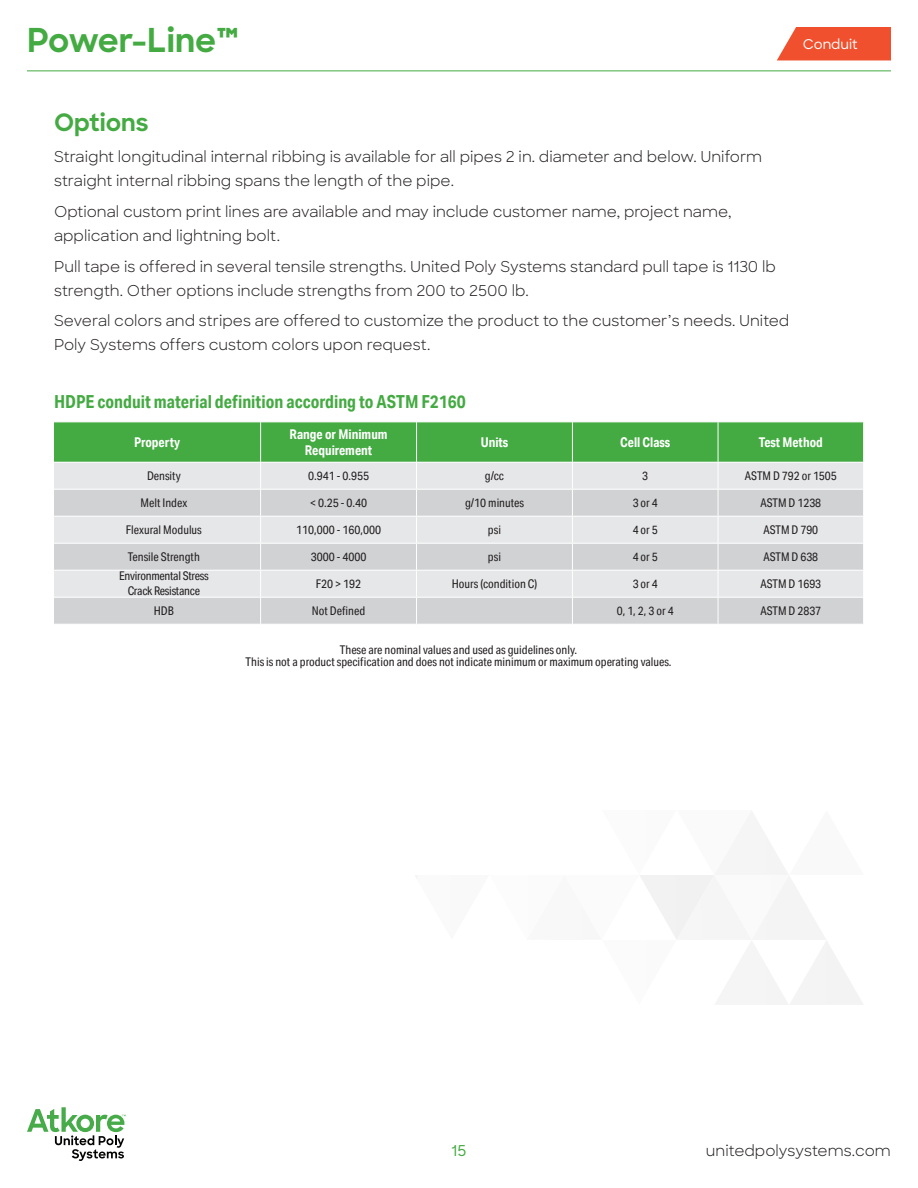
<style>
.page{position:relative;width:918px;height:1188px;background:#fff}
.page>*{position:absolute;margin:0;border:0;box-sizing:border-box;transform-origin:0 0}
.t1{font:700 33px "Sharp Sans";color:#44aa42}
.t2{font:700 24px "Sharp Sans";color:#44aa42}
.t3{font:700 18px "Aktiv Grotesk Cd";color:#44aa42}
.t4{font:15px/24px "Sharp Sans";color:#231f20}
.t5{font:500 15px "Sharp Sans";color:#44aa42}
.t6{font:700 13.5px/16.5px "Aktiv Grotesk Cd";color:#fff;text-align:center}
.t7{font:500 13.5px "Sharp Sans";color:#fff}
.t8{font:12px/12px "Aktiv Grotesk Cd";color:#231f20;text-align:center}
.t9{font:12px/15px "Aktiv Grotesk Cd";letter-spacing:-.02em;color:#231f20;text-align:center}
</style>
<div class="page">
<hr style="left:27px;top:70px;width:864px;height:1px;background:#44aa42">
<svg style="left:27px;top:1107px;width:99px;height:54px"></svg>
<svg style="left:415px;top:837px;width:448px;height:168px"></svg>
<svg style="left:54px;top:421px;width:810px;height:203px;background:#bfd4c1"></svg>
<svg style="left:777px;top:27px;width:114px;height:33px;background:#f15e3f"></svg>
<h1 class="t1" style="left:27px;top:15px;width:213px">Power-Line™</h1>
<p class="t7" style="left:803px;top:34px;width:56px">Conduit</p>
<h2 class="t2" style="left:54px;top:105px;width:96px">Options</h2>
<p class="t4" style="left:54px;top:144px;width:710px">Straight longitudinal internal ribbing is available for all pipes 2 in. diameter and below. Uniform straight internal ribbing spans the length of the pipe.</p>
<p class="t4" style="left:54px;top:199px;width:679px">Optional custom print lines are available and may include customer name, project name, application and lightning bolt.</p>
<p class="t4" style="left:54px;top:253px;width:723px">Pull tape is offered in several tensile strengths. United Poly Systems standard pull tape is 1130 lb strength. Other options include strengths from 200 to 2500 lb.</p>
<p class="t4" style="left:54px;top:308px;width:737px">Several colors and stripes are offered to customize the product to the customer’s needs. United<br>Poly Systems offers custom colors upon request.</p>
<p class="t3" style="left:54px;top:390px;width:413px">HDPE conduit material definition according to ASTM F2160</p>
<p class="t6" style="left:134px;top:434px;width:48px">Property</p>
<p class="t6" style="left:290px;top:425px;width:100px">Range or Minimum<br>Requirement</p>
<p class="t6" style="left:481px;top:434px;width:29px">Units</p>
<p class="t6" style="left:620px;top:434px;width:51px">Cell Class</p>
<p class="t6" style="left:759px;top:434px;width:65px">Test Method</p>
<p class="t8" style="left:147px;top:470px;width:35px">Density</p>
<p class="t8" style="left:308px;top:470px;width:63px">0.941 - 0.955</p>
<p class="t8" style="left:485px;top:470px;width:21px">g/cc</p>
<p class="t8" style="left:642px;top:470px;width:7px">3</p>
<p class="t8" style="left:745px;top:470px;width:93px">ASTM D 792 or 1505</p>
<p class="t8" style="left:141px;top:497px;width:48px">Melt Index</p>
<p class="t8" style="left:310px;top:497px;width:59px">&lt; 0.25 - 0.40</p>
<p class="t8" style="left:465px;top:497px;width:60px">g/10 minutes</p>
<p class="t8" style="left:633px;top:497px;width:27px">3 or 4</p>
<p class="t8" style="left:760px;top:497px;width:62px">ASTM D 1238</p>
<p class="t8" style="left:126px;top:524px;width:77px">Flexural Modulus</p>
<p class="t8" style="left:296px;top:524px;width:87px">110,000 - 160,000</p>
<p class="t8" style="left:488px;top:524px;width:15px">psi</p>
<p class="t8" style="left:633px;top:524px;width:27px">4 or 5</p>
<p class="t8" style="left:763px;top:524px;width:56px">ASTM D 790</p>
<p class="t8" style="left:128px;top:551px;width:74px">Tensile Strength</p>
<p class="t8" style="left:311px;top:551px;width:57px">3000 - 4000</p>
<p class="t8" style="left:488px;top:551px;width:15px">psi</p>
<p class="t8" style="left:633px;top:551px;width:27px">4 or 5</p>
<p class="t8" style="left:763px;top:551px;width:56px">ASTM D 638</p>
<p class="t9" style="left:119px;top:569px;width:91px">Environmental Stress<br>Crack Resistance</p>
<p class="t8" style="left:316px;top:578px;width:47px">F20 &gt; 192</p>
<p class="t8" style="left:452px;top:578px;width:87px">Hours (condition C)</p>
<p class="t8" style="left:633px;top:578px;width:27px">3 or 4</p>
<p class="t8" style="left:760px;top:578px;width:62px">ASTM D 1693</p>
<p class="t8" style="left:154px;top:605px;width:22px">HDB</p>
<p class="t8" style="left:312px;top:605px;width:55px">Not Defined</p>
<p class="t8" style="left:617px;top:605px;width:58px">0, 1, 2, 3 or 4</p>
<p class="t8" style="left:760px;top:605px;width:62px">ASTM D 2837</p>
<p class="t8" style="left:246px;top:643px;width:428px">These are nominal values and used as guidelines only.<br>This is not a product specification and does not indicate minimum or maximum operating values.</p>
<p class="t5" style="left:452px;top:1140px;width:16px">15</p>
<p class="t4" style="left:706px;top:1138px;width:187px">unitedpolysystems.com</p>
</div>
